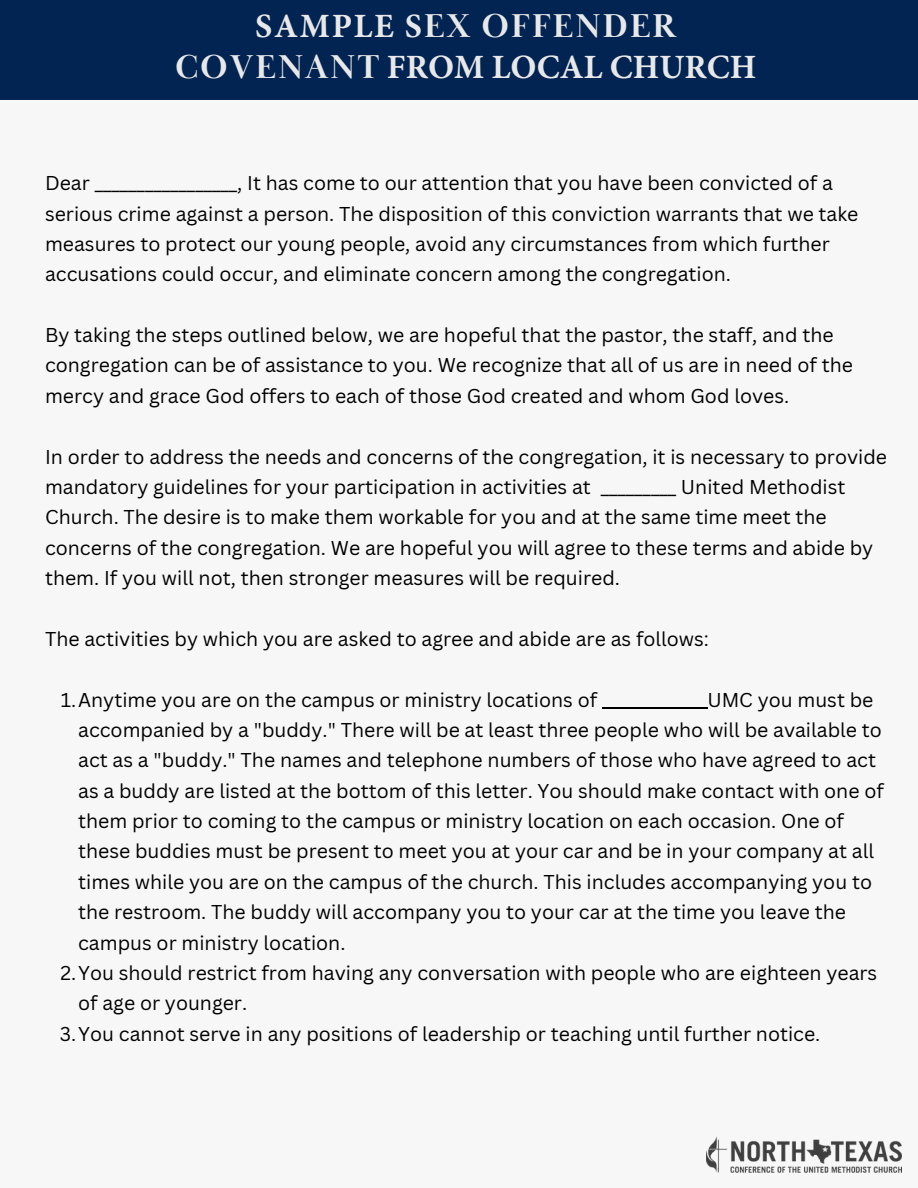
<style>
.page{position:relative;width:918px;height:1188px;background:#f7f7f7}
.page>*{position:absolute;margin:0;border:0;box-sizing:border-box;transform-origin:0 0}
.t1{font:700 34.05px "Minion Pro";color:#e8e8e8}
.t2{font:700 34.05px "Baskerville Display PT";letter-spacing:.05em;color:#e8e8e8}
.t3{font:19.5px/30.3px "Canva Sans";color:#000}
.s1{font-family:"Minion Pro"}
.s2{font-family:"Baskerville Display PT"}
</style>
<div class="page">
<div style="left:0;top:0;width:918px;height:99px;background:#022452"></div>
<hr style="left:602px;top:708px;width:105px;height:1px;background:#000">
<img style="left:707px;top:1136px;width:194px;height:37px">
<h1 class="t2" style="left:255px;top:5px;width:423px"><span class="s1">SAMPLE S</span>EX OFFENDER</h1>
<h1 class="t1" style="left:175px;top:43px;width:583px"><span class="s2">COVENANT</span> FROM LOCAL CHURCH</h1>
<p class="t3" style="left:45px;top:167px;width:815px">Dear _________________, It has come to our attention that you have been convicted of a serious crime against a person. The disposition of this conviction warrants that we take measures to protect our young people, avoid any circumstances from which further accusations could occur, and eliminate concern among the congregation.</p>
<p class="t3" style="left:45px;top:319px;width:809px">By taking the steps outlined below, we are hopeful that the pastor, the staff, and the congregation can be of assistance to you. We recognize that all of us are in need of the mercy and grace God offers to each of those God created and whom God loves.</p>
<p class="t3" style="left:45px;top:441px;width:844px">In order to address the needs and concerns of the congregation, it is necessary to provide mandatory guidelines for your participation in activities at _________ United Methodist Church. The desire is to make them workable for you and at the same time meet the concerns of the congregation. We are hopeful you will agree to these terms and abide by them. If you will not, then stronger measures will be required.</p>
<p class="t3" style="left:45px;top:623px;width:666px">The activities by which you are asked to agree and abide are as follows:</p>
<p class="t3" style="left:61px;top:684px;width:538px">1.Anytime you are on the campus or ministry locations of</p>
<p class="t3" style="left:707px;top:684px;width:168px">UMC you must be</p>
<p class="t3" style="left:78px;top:714px;width:805px">accompanied by a "buddy." There will be at least three people who will be available to</p>
<p class="t3" style="left:78px;top:745px;width:799px">act as a "buddy." The names and telephone numbers of those who have agreed to act</p>
<p class="t3" style="left:78px;top:775px;width:807px">as a buddy are listed at the bottom of this letter. You should make contact with one of</p>
<p class="t3" style="left:78px;top:805px;width:767px">them prior to coming to the campus or ministry location on each occasion. One of</p>
<p class="t3" style="left:78px;top:836px;width:798px">these buddies must be present to meet you at your car and be in your company at all</p>
<p class="t3" style="left:78px;top:866px;width:795px">times while you are on the campus of the church. This includes accompanying you to</p>
<p class="t3" style="left:78px;top:896px;width:769px">the restroom. The buddy will accompany you to your car at the time you leave the</p>
<p class="t3" style="left:78px;top:927px;width:269px">campus or ministry location.</p>
<p class="t3" style="left:60px;top:957px;width:818px">2.You should restrict from having any conversation with people who are eighteen years</p>
<p class="t3" style="left:78px;top:988px;width:171px">of age or younger.</p>
<p class="t3" style="left:60px;top:1018px;width:762px">3.You cannot serve in any positions of leadership or teaching until further notice.</p>
</div>
